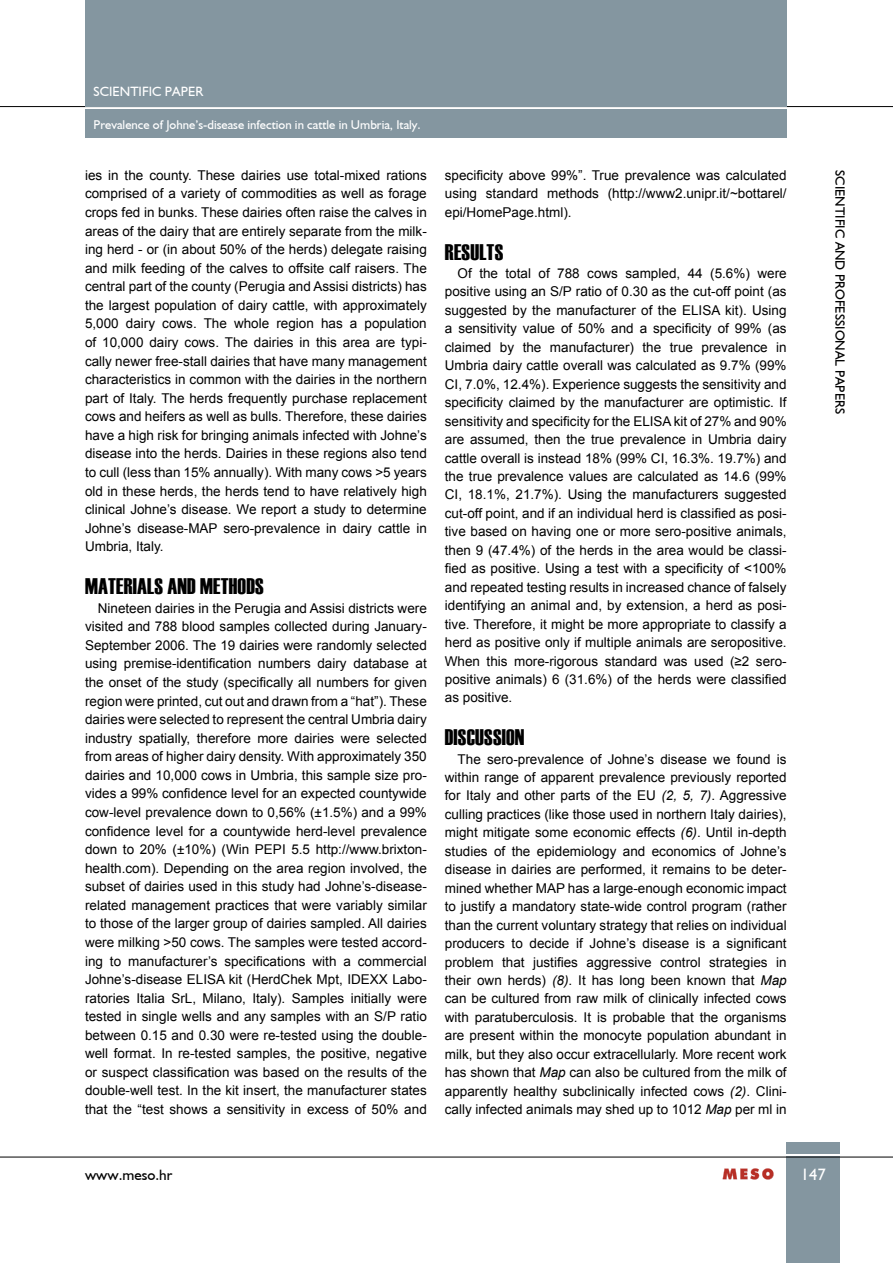
<style>
.page{position:relative;width:893px;height:1263px;background:#fff}
.page>*{position:absolute;margin:0;border:0;box-sizing:border-box;transform-origin:0 0}
.t1{font:22.5px "Haettenschweiler";letter-spacing:.01em;color:#000}
.t2{font:16.5px "Humanist 521 BT";color:#fff}
.t3{font:15px "Humanist 521 BT";color:#000}
.t4{font:13.5px/18.6px "Arial";color:#000;text-align:justify}
.t5{font:13.5px "Humanist 521 BT";color:#000}
.t6{font:13.5px "Humanist 521 BT";color:#fff}
.t7{font:12.75px "Humanist 521 BT";color:#fff}
.s1{font-style:italic}
</style>
<div class="page">
<svg style="left:723px;top:1168px;width:51px;height:11px"></svg>
<hr style="left:0;top:106px;width:893px;height:1px;background:#000">
<div style="left:85px;top:0;width:702px;height:107px;background:#8496a0"></div>
<div style="left:787px;top:1157px;width:53px;height:106px;background:#8496a0"></div>
<hr style="left:0;top:1157px;width:893px;height:1px;background:#000">
<div style="left:787px;top:1143px;width:53px;height:11px;background:#8496a0"></div>
<div style="left:85px;top:110px;width:702px;height:28px;background:#8496a0"></div>
<p class="t6" style="left:94px;top:83px;width:111px">SCIENTIFIC PAPER</p>
<p class="t7" style="left:94px;top:116px;width:329px">Prevalence of Johne’s-disease infection in cattle in Umbria, Italy.</p>
<p class="t4" style="left:85px;top:166px;width:343px">ies in the county. These dairies use total-mixed rations comprised of a variety of commodities as well as forage crops fed in bunks. These dairies often raise the calves in areas of the dairy that are entirely separate from the milk&shy;ing herd - or (in about 50% of the herds) delegate raising and milk feeding of the calves to offsite calf raisers. The central part of the county (Perugia and Assisi districts) has the largest population of dairy cattle, with approximately 5,000 dairy cows. The whole region has a population of 10,000 dairy cows. The dairies in this area are typi&shy;cally newer free-stall dairies that have many management characteristics in common with the dairies in the northern part of Italy. The herds frequently purchase replacement cows and heifers as well as bulls. Therefore, these dairies have a high risk for bringing animals infected with Johne’s disease into the herds. Dairies in these regions also tend to cull (less than 15% annually). With many cows &gt;5 years old in these herds, the herds tend to have relatively high clinical Johne’s disease. We report a study to determine Johne’s disease-MAP sero-prevalence in dairy cattle in Umbria, Italy.</p>
<h1 class="t1" style="left:85px;top:571px;width:180px">MATERIALS AND METHODS</h1>
<p class="t4" style="left:85px;top:599px;width:343px;text-indent:13px">Nineteen dairies in the Perugia and Assisi districts were visited and 788 blood samples collected during January-September 2006. The 19 dairies were randomly selected using premise-identification numbers dairy database at the onset of the study (specifically all numbers for given region were printed, cut out and drawn from a “hat”). These dairies were selected to represent the central Umbria dairy industry spatially, therefore more dairies were selected from areas of higher dairy density. With approximately 350 dairies and 10,000 cows in Umbria, this sample size pro&shy;vides a 99% confidence level for an expected countywide cow-level prevalence down to 0,56% (±1.5%) and a 99% confidence level for a countywide herd-level prevalence down to 20% (±10%) (Win PEPI 5.5 http://www.brixton&shy;health.com). Depending on the area region involved, the subset of dairies used in this study had Johne’s-disease&shy;related management practices that were variably similar to those of the larger group of dairies sampled. All dairies were milking &gt;50 cows. The samples were tested accord&shy;ing to manufacturer’s specifications with a commercial Johne’s-disease ELISA kit (HerdChek Mpt, IDEXX Labo&shy;ratories Italia SrL, Milano, Italy). Samples initially were tested in single wells and any samples with an S/P ratio between 0.15 and 0.30 were re-tested using the double&shy;well format. In re-tested samples, the positive, negative or suspect classification was based on the results of the double-well test. In the kit insert, the manufacturer states that the “test shows a sensitivity in excess of 50% and</p>
<p class="t4" style="left:445px;top:166px;width:343px">specificity above 99%”. True prevalence was calculated using standard methods (http://www2.unipr.it/~bottarel/ epi/HomePage.html).</p>
<h1 class="t1" style="left:445px;top:236px;width:60px">RESULTS</h1>
<p class="t4" style="left:445px;top:264px;width:343px;text-indent:13px">Of the total of 788 cows sampled, 44 (5.6%) were positive using an S/P ratio of 0.30 as the cut-off point (as suggested by the manufacturer of the ELISA kit). Using a sensitivity value of 50% and a specificity of 99% (as claimed by the manufacturer) the true prevalence in Umbria dairy cattle overall was calculated as 9.7% (99% CI, 7.0%, 12.4%). Experience suggests the sensitivity and specificity claimed by the manufacturer are optimistic. If sensitivity and specificity for the ELISA kit of 27% and 90% are assumed, then the true prevalence in Umbria dairy cattle overall is instead 18% (99% CI, 16.3%. 19.7%) and the true prevalence values are calculated as 14.6 (99% CI, 18.1%, 21.7%). Using the manufacturers suggested cut-off point, and if an individual herd is classified as posi&shy;tive based on having one or more sero-positive animals, then 9 (47.4%) of the herds in the area would be classi&shy;fied as positive. Using a test with a specificity of &lt;100% and repeated testing results in increased chance of falsely identifying an animal and, by extension, a herd as posi&shy;tive. Therefore, it might be more appropriate to classify a herd as positive only if multiple animals are seropositive.<br>When this more-rigorous standard was used (≥2 sero&shy;positive animals) 6 (31.6%) of the herds were classified as positive.</p>
<h1 class="t1" style="left:445px;top:722px;width:81px">DISCUSSION</h1>
<p class="t4" style="left:445px;top:750px;width:343px;text-indent:13px">The sero-prevalence of Johne’s disease we found is within range of apparent prevalence previously reported for Italy and other parts of the EU <span class="s1">(2, 5, 7)</span>. Aggressive culling practices (like those used in northern Italy dairies), might mitigate some economic effects <span class="s1">(6)</span>. Until in-depth studies of the epidemiology and economics of Johne’s disease in dairies are performed, it remains to be deter&shy;mined whether MAP has a large-enough economic impact to justify a mandatory state-wide control program (rather than the current voluntary strategy that relies on individual producers to decide if Johne’s disease is a significant problem that justifies aggressive control strategies in their own herds) <span class="s1">(8)</span>. It has long been known that <span class="s1">Map </span>can be cultured from raw milk of clinically infected cows with paratuberculosis. It is probable that the organisms are present within the monocyte population abundant in milk, but they also occur extracellularly. More recent work has shown that <span class="s1">Map</span> can also be cultured from the milk of apparently healthy subclinically infected cows <span class="s1">(2)</span>. Clini&shy;cally infected animals may shed up to 1012 <span class="s1">Map</span> per ml in</p>
<p class="t5" style="left:848px;top:170px;width:245px;rotate:90deg">SCIENTIFIC AND PROFESSIONAL PAPERS</p>
<p class="t3" style="left:85px;top:1165px;width:89px">www.meso.hr</p>
<p class="t2" style="left:801px;top:1164px;width:26px">147</p>
</div>
